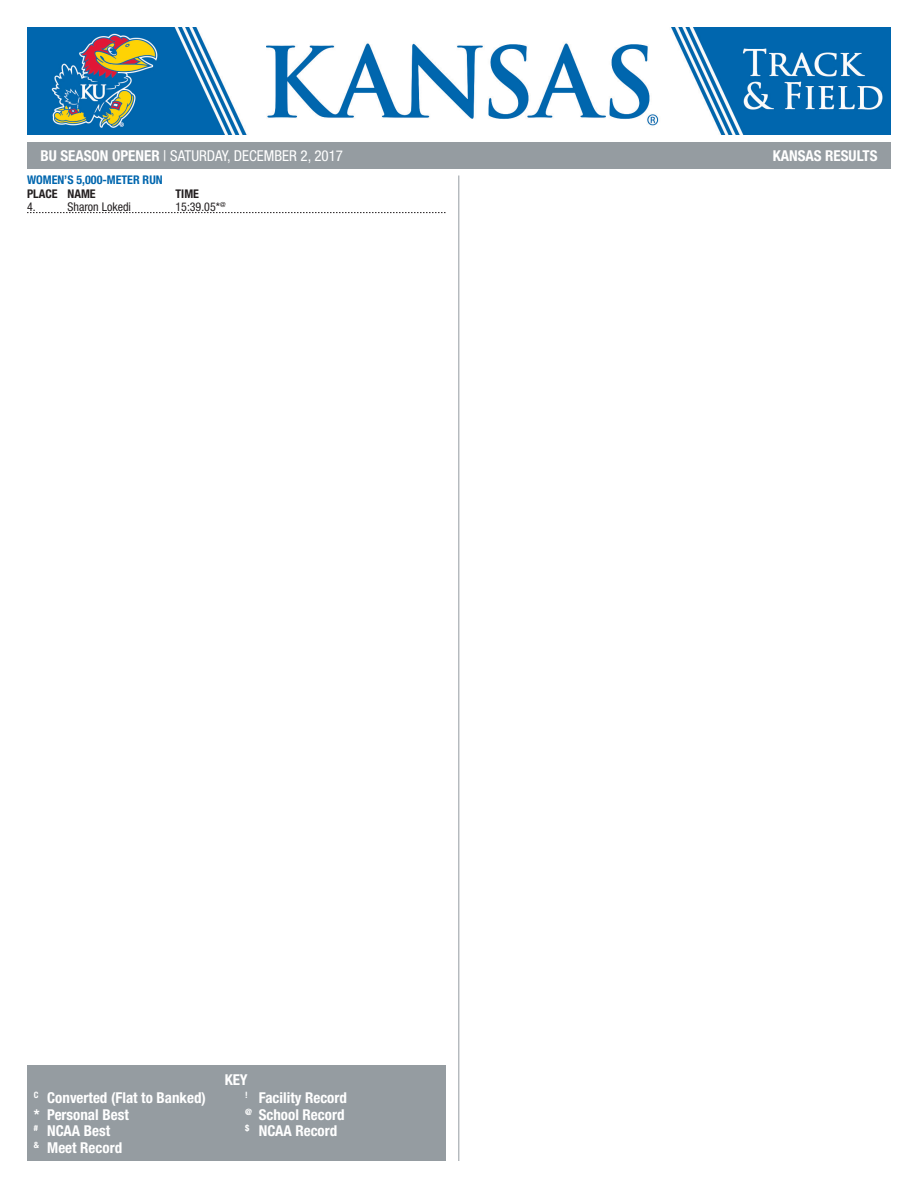
<style>
.page{position:relative;width:918px;height:1188px;background:#fff}
.page>*{position:absolute;margin:0;border:0;box-sizing:border-box;transform-origin:0 0}
.t1{font:700 condensed 15px "Helvetica Neue LT Std";color:#fff}
.t2{font:condensed 15px "Helvetica Neue LT Std";color:#fff}
.t3{font:condensed 12px "Helvetica Neue LT Std";color:#231f20}
.t4{font:700 condensed 12px "Helvetica Neue LT Std";color:#0066ae}
.t5{font:700 condensed 12px "Helvetica Neue LT Std";color:#231f20}
.s1{font-weight:700}
</style>
<div class="page">
<img style="left:27px;top:27px;width:864px;height:108px">
<div style="left:27px;top:1066px;width:419px;height:95px;background:#959ca1"></div>
<div style="left:27px;top:142px;width:864px;height:27px;background:#959ca1"></div>
<svg style="left:27px;top:212px;width:419px;height:1px"></svg>
<hr style="left:459px;top:176px;width:1px;height:985px;background:#959ca1">
<p class="t2" style="left:40px;top:147px;width:304px"><span class="s1">BU SEASON OPENER</span> | SATURDAY, DECEMBER 2, 2017</p>
<p class="t1" style="left:773px;top:146px;width:106px">KANSAS RESULTS</p>
<p class="t4" style="left:27px;top:173px;width:137px">WOMEN’S 5,000-METER RUN</p>
<p class="t5" style="left:27px;top:186px;width:70px">PLACE NAME</p>
<p class="t5" style="left:176px;top:186px;width:25px">TIME</p>
<p class="t3" style="left:27px;top:200px;width:10px">4.</p>
<p class="t3" style="left:68px;top:200px;width:65px">Sharon Lokedi</p>
<p class="t3" style="left:176px;top:200px;width:52px">15:39.05*<sup>@</sup></p>
<p class="t1" style="left:34px;top:1089px;width:174px"><sup>C</sup> Converted (Flat to Banked)</p>
<p class="t1" style="left:34px;top:1106px;width:97px">* Personal Best</p>
<p class="t1" style="left:34px;top:1122px;width:78px"><sup>#</sup> NCAA Best</p>
<p class="t1" style="left:34px;top:1139px;width:90px"><sup>&amp;</sup> Meet Record</p>
<p class="t1" style="left:225px;top:1071px;width:25px">KEY</p>
<p class="t1" style="left:245px;top:1089px;width:103px"><sup>!</sup> Facility Record</p>
<p class="t1" style="left:245px;top:1106px;width:101px"><sup>@</sup> School Record</p>
<p class="t1" style="left:245px;top:1122px;width:94px"><sup>$</sup> NCAA Record</p>
</div>
